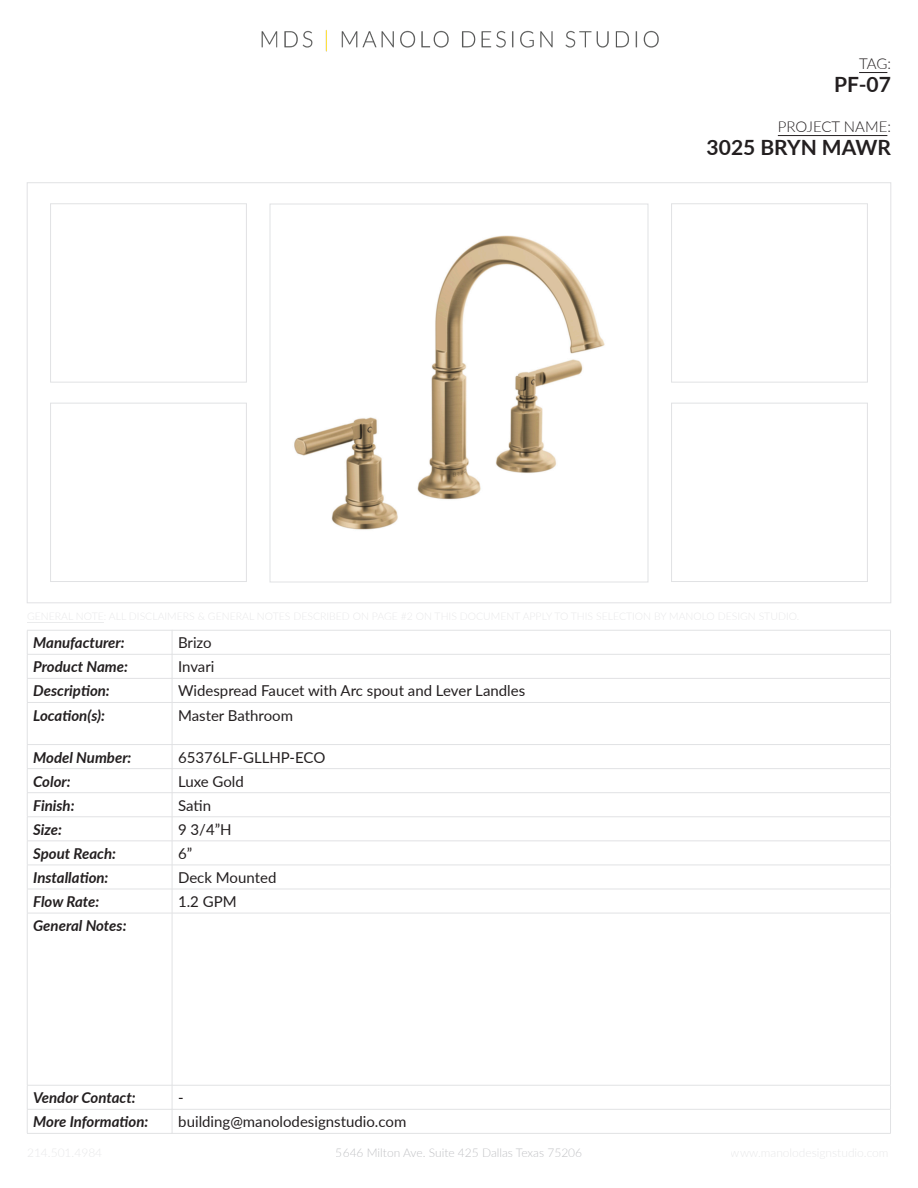
<style>
.page{position:relative;width:918px;height:1188px;background:#fff}
.page>*{position:absolute;margin:0;border:0;box-sizing:border-box;transform-origin:0 0}
.t1{font:700 21px "Lato";color:#231f20}
.t2{font:italic 700 15px/24px "Lato";color:#231f20}
.t3{font:15px/24px "Lato";color:#231f20}
.t4{font:300 15px "Lato";color:#231f20}
.t5{font:300 12px "Lato";color:#b0b1b5}
</style>
<div class="page">
<img style="left:261px;top:30px;width:398px;height:22px">
<svg style="left:859px;top:72px;width:28px;height:1px"></svg>
<hr style="left:778px;top:135px;width:109px;height:1px;background:#231f20">
<hr style="left:27px;top:630px;width:145px;height:1px;background:#e1e2e4">
<hr style="left:27px;top:654px;width:145px;height:1px;background:#e1e2e4">
<hr style="left:27px;top:678px;width:145px;height:1px;background:#e1e2e4">
<svg style="left:27px;top:631px;width:1px;height:71px"></svg>
<hr style="left:27px;top:702px;width:145px;height:1px;background:#e1e2e4">
<hr style="left:27px;top:703px;width:1px;height:41px;background:#e1e2e4">
<hr style="left:27px;top:744px;width:145px;height:1px;background:#e1e2e4">
<hr style="left:27px;top:768px;width:145px;height:1px;background:#e1e2e4">
<hr style="left:27px;top:792px;width:145px;height:1px;background:#e1e2e4">
<hr style="left:27px;top:817px;width:145px;height:1px;background:#e1e2e4">
<hr style="left:27px;top:841px;width:145px;height:1px;background:#e1e2e4">
<hr style="left:27px;top:865px;width:145px;height:1px;background:#e1e2e4">
<hr style="left:27px;top:889px;width:145px;height:1px;background:#e1e2e4">
<svg style="left:27px;top:745px;width:1px;height:168px"></svg>
<hr style="left:27px;top:913px;width:145px;height:1px;background:#e1e2e4">
<hr style="left:27px;top:913px;width:1px;height:172px;background:#e1e2e4">
<hr style="left:27px;top:1085px;width:145px;height:1px;background:#e1e2e4">
<hr style="left:27px;top:1109px;width:145px;height:1px;background:#e1e2e4">
<svg style="left:27px;top:1086px;width:1px;height:47px"></svg>
<hr style="left:27px;top:1133px;width:145px;height:1px;background:#e1e2e4">
<hr style="left:27px;top:622px;width:77px;height:1px;background:#b0b1b5">
<img style="left:294px;top:235px;width:311px;height:295px">
<div style="left:270px;top:204px;width:378px;height:378px;border:1px solid #e1e2e4"></div>
<div style="left:671px;top:204px;width:197px;height:178px;border:1px solid #e1e2e4"></div>
<div style="left:671px;top:403px;width:197px;height:179px;border:1px solid #e1e2e4"></div>
<div style="left:50px;top:204px;width:197px;height:178px;border:1px solid #e1e2e4"></div>
<div style="left:50px;top:403px;width:197px;height:179px;border:1px solid #e1e2e4"></div>
<hr style="left:172px;top:630px;width:719px;height:1px;background:#e1e2e4">
<hr style="left:172px;top:654px;width:719px;height:1px;background:#e1e2e4">
<hr style="left:172px;top:678px;width:719px;height:1px;background:#e1e2e4">
<svg style="left:172px;top:631px;width:1px;height:71px"></svg>
<svg style="left:890px;top:631px;width:1px;height:71px"></svg>
<hr style="left:172px;top:702px;width:719px;height:1px;background:#e1e2e4">
<hr style="left:172px;top:703px;width:1px;height:41px;background:#e1e2e4">
<hr style="left:890px;top:703px;width:1px;height:41px;background:#e1e2e4">
<hr style="left:172px;top:744px;width:719px;height:1px;background:#e1e2e4">
<hr style="left:172px;top:768px;width:719px;height:1px;background:#e1e2e4">
<hr style="left:172px;top:792px;width:719px;height:1px;background:#e1e2e4">
<hr style="left:172px;top:817px;width:719px;height:1px;background:#e1e2e4">
<hr style="left:172px;top:841px;width:719px;height:1px;background:#e1e2e4">
<hr style="left:172px;top:865px;width:719px;height:1px;background:#e1e2e4">
<hr style="left:172px;top:889px;width:719px;height:1px;background:#e1e2e4">
<svg style="left:172px;top:745px;width:1px;height:168px"></svg>
<svg style="left:890px;top:745px;width:1px;height:168px"></svg>
<hr style="left:172px;top:913px;width:719px;height:1px;background:#e1e2e4">
<hr style="left:172px;top:913px;width:1px;height:172px;background:#e1e2e4">
<hr style="left:890px;top:913px;width:1px;height:172px;background:#e1e2e4">
<hr style="left:172px;top:1085px;width:719px;height:1px;background:#e1e2e4">
<hr style="left:172px;top:1109px;width:719px;height:1px;background:#e1e2e4">
<svg style="left:172px;top:1086px;width:1px;height:47px"></svg>
<svg style="left:890px;top:1086px;width:1px;height:47px"></svg>
<hr style="left:172px;top:1133px;width:719px;height:1px;background:#e1e2e4">
<p class="t4" style="left:859px;top:53px;width:33px">TAG:</p>
<h1 class="t1" style="left:834px;top:69px;width:58px">PF-07</h1>
<p class="t4" style="left:778px;top:116px;width:115px">PROJECT NAME:</p>
<h1 class="t1" style="left:707px;top:132px;width:186px">3025 BRYN MAWR</h1>
<p class="t2" style="left:33px;top:630px;width:96px">Manufacturer:<br>Product Name:<br>Description:<br>Location(s):</p>
<p class="t2" style="left:33px;top:745px;width:100px">Model Number:<br>Color:<br>Finish:<br>Size:<br>Spout Reach:<br>Installation:<br>Flow Rate:<br>General Notes:</p>
<p class="t3" style="left:178px;top:630px;width:349px">Brizo<br>Invari<br>Widespread Faucet with Arc spout and Lever Landles<br>Master Bathroom</p>
<p class="t3" style="left:178px;top:745px;width:149px">65376LF-GLLHP-ECO<br>Luxe Gold<br>Satin<br>9 3/4”H<br>6”<br>Deck Mounted<br>1.2 GPM</p>
<p class="t2" style="left:33px;top:1085px;width:117px">Vendor Contact:<br>More Information:</p>
<p class="t3" style="left:178px;top:1085px;width:7px">-</p>
<p class="t3" style="left:178px;top:1109px;width:230px">building@manolodesignstudio.com</p>
<p class="t5" style="left:336px;top:1145px;width:248px">5646 Milton Ave. Suite 425 Dallas Texas 75206</p>
</div>
